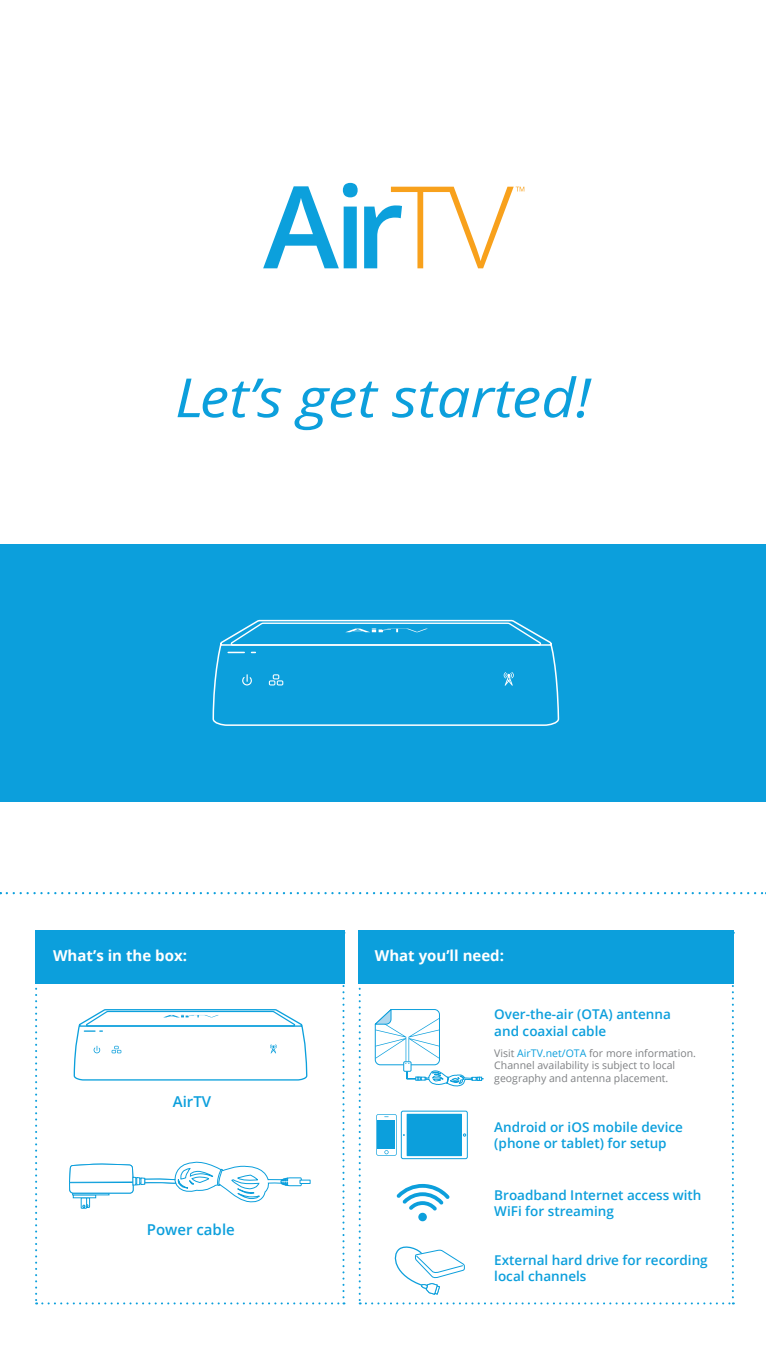
<style>
.page{position:relative;width:766px;height:1361px;background:#fff}
.page>*{position:absolute;margin:0;border:0;box-sizing:border-box;transform-origin:0 0}
.t1{font:italic 54px "Open Sans";color:#0c9fdc;scale:1.11 1}
.t2{font:700 15px "Open Sans";color:#fff}
.t3{font:600 15px "Open Sans";color:#0c9fdc}
.t4{font:600 13.5px/16.2px "Open Sans";color:#0c9fdc}
.t5{font:10.5px/12.6px "Open Sans";color:#7e8083}
.s1{color:#0c9fdc}
</style>
<div class="page">
<div style="left:0;top:544px;width:765px;height:257px;background:#0c9fdc"></div>
<svg style="left:263px;top:183px;width:94px;height:85px"></svg>
<svg style="left:364px;top:187px;width:160px;height:81px"></svg>
<svg style="left:212px;top:619px;width:346px;height:107px"></svg>
<svg style="left:7px;top:892px;width:759px;height:2px"></svg>
<div style="left:358px;top:930px;width:375px;height:53px;background:#0c9fdc"></div>
<div style="left:35px;top:930px;width:309px;height:53px;background:#0c9fdc"></div>
<svg style="left:35px;top:983px;width:309px;height:321px"></svg>
<div style="left:299px;top:1179px;width:11px;height:5px;border:1px solid #0c9fdc"></div>
<svg style="left:358px;top:983px;width:375px;height:321px"></svg>
<h1 class="t1" style="left:175px;top:360px;width:376px">Let’s get started!</h1>
<p class="t2" style="left:53px;top:945px;width:135px">What’s in the box:</p>
<p class="t2" style="left:375px;top:945px;width:131px">What you’ll need:</p>
<p class="t3" style="left:173px;top:1091px;width:40px">AirTV</p>
<p class="t3" style="left:147px;top:1219px;width:89px">Power cable</p>
<p class="t4" style="left:494px;top:1006px;width:178px">Over-the-air (OTA) antenna and coaxial cable</p>
<p class="t5" style="left:494px;top:1046px;width:203px">Visit <span class="s1">AirTV.net/OTA</span> for more information.<br>Channel availability is subject to local geography and antenna placement.</p>
<p class="t4" style="left:494px;top:1118px;width:190px">Android or iOS mobile device (phone or tablet) for setup</p>
<p class="t4" style="left:494px;top:1186px;width:209px">Broadband Internet access with<br>WiFi for streaming</p>
<p class="t4" style="left:494px;top:1251px;width:215px">External hard drive for recording local channels</p>
</div>
